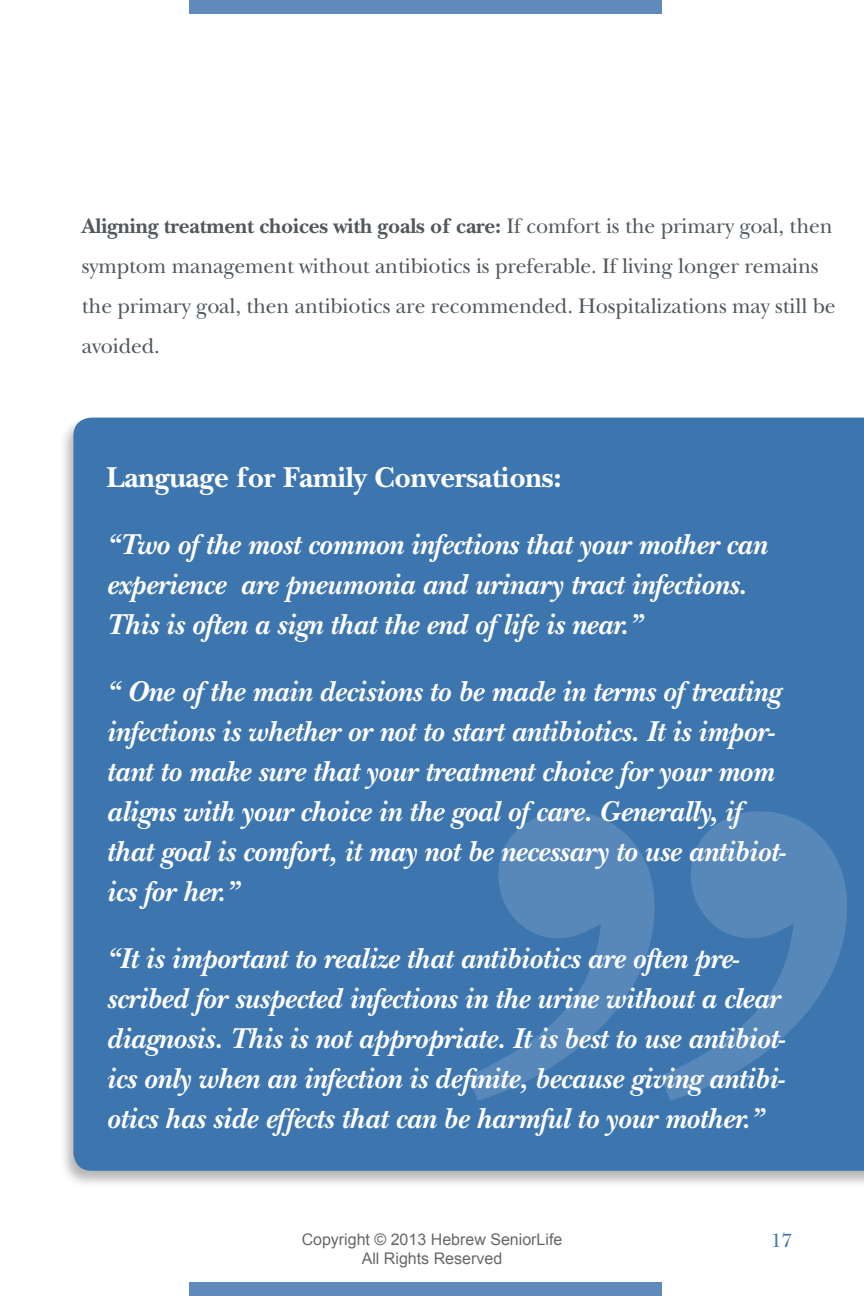
<style>
.page{position:relative;width:864px;height:1296px;background:#fff}
.page>*{position:absolute;margin:0;border:0;box-sizing:border-box;transform-origin:0 0}
.t1{font:italic 700 30px/40px "New Baskerville";letter-spacing:-.005em;color:#fff}
.t2{font:700 30px "New Baskerville";letter-spacing:-.005em;color:#fff}
.t3{font:22px/40px "New Baskerville";letter-spacing:-.005em;color:#50585e}
.t4{font:20px "New Baskerville";color:#3d76af}
.t5{font:16px "Arial";color:rgb(0 0 0/.6)}
.s1{font-weight:700}
</style>
<div class="page">
<div style="left:189px;top:0;width:472px;height:14px;background:#618abc"></div>
<div style="left:189px;top:1282px;width:472px;height:14px;background:#618abc"></div>
<div style="left:59px;top:415px;width:805px;height:774px;background:#231f20;opacity:.33"></div>
<div style="left:73px;top:418px;width:791px;height:753px;background:#3d76af"></div>
<svg style="left:468px;top:811px;width:379px;height:290px;background:#487eb3"></svg>
<p class="t3" style="left:82px;top:206px;width:755px"><span class="s1">Aligning treatment choices with goals of care:</span> If comfort is the primary goal, then symptom management without antibiotics is preferable. If living longer remains the primary goal, then antibiotics are recommended. Hospitalizations may still be avoided.</p>
<p class="t2" style="left:107px;top:460px;width:457px">Language for Family Conversations:</p>
<p class="t1" style="left:107px;top:525px;width:662px">“Two of the most common infections that your mother can experience are pneumonia and urinary tract infections.<br>This is often a sign that the end of life is near.”</p>
<p class="t1" style="left:107px;top:672px;width:681px">“ One of the main decisions to be made in terms of treating infections is whether or not to start antibiotics. It is impor&shy;tant to make sure that your treatment choice for your mom aligns with your choice in the goal of care. Generally, if that goal is comfort, it may not be necessary to use antibiot&shy;ics for her.”</p>
<p class="t1" style="left:107px;top:939px;width:681px">“It is important to realize that antibiotics are often pre&shy;scribed for suspected infections in the urine without a clear diagnosis. This is not appropriate. It is best to use antibiot&shy;ics only when an infection is definite, because giving antibi&shy;otics has side effects that can be harmful to your mother.”</p>
<p class="t5" style="left:302px;top:1229px;width:262px">Copyright © 2013 Hebrew SeniorLife</p>
<p class="t4" style="left:771px;top:1228px;width:22px">17</p>
<p class="t5" style="left:362px;top:1248px;width:142px">All Rights Reserved</p>
</div>
